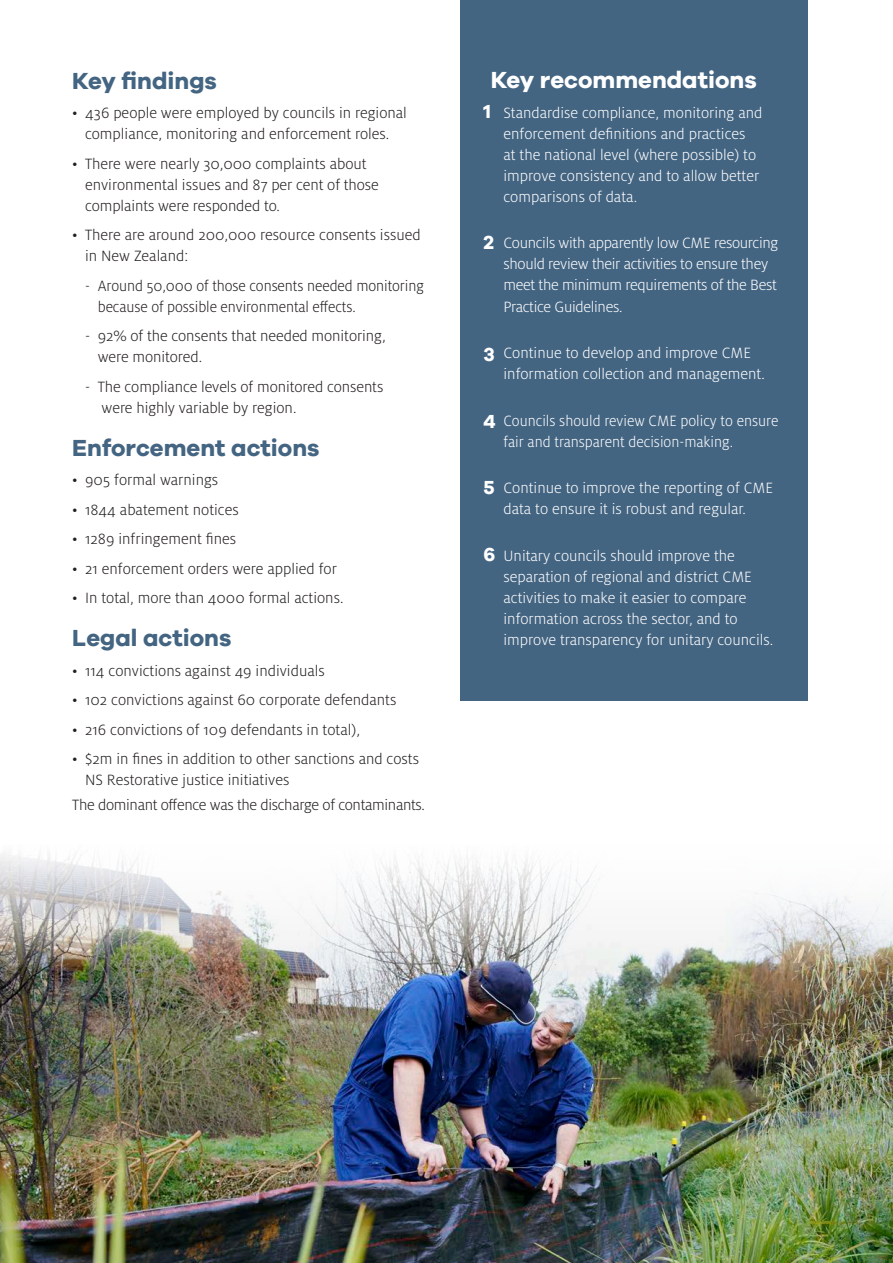
<style>
.page{position:relative;width:893px;height:1263px;background:#fff}
.page>*{position:absolute;margin:0;border:0;box-sizing:border-box;transform-origin:0 0}
.Paragraph_Style_1{font:700 24px "Galano Grotesque";color:#446582}
.Paragraph_Style_1-2{font:700 24px "Galano Grotesque";color:#fff}
.Paragraph_Style_1-3{font:700 19.5px "Galano Grotesque";color:#fff}
.Paragraph_Style_1-4{font:300 16.5px/21px "Milo Pro";color:#231f20}
.Paragraph_Style_1-5{font:300 16.5px/21px "Milo Pro";color:#fff}
.Paragraph_Style_1-6{font:300 16.5px/21px "Milo Pro";letter-spacing:-.02em;color:#fff}
.Paragraph_Style_1-7{font:300 16.5px/21px "Milo Pro";color:#231f20;scale:.96 1}
.Paragraph_Style_1-8{font:300 16.5px/21px "Milo Pro";color:#fff;scale:.96 1}
.Paragraph_Style_1-9{font:300 16.5px "Milo Pro";letter-spacing:-.02em;color:#231f20}
</style>
<div class="page">
<img style="left:0;top:854px;width:893px;height:409px">
<div style="left:460px;top:0;width:348px;height:701px;background:#446582"></div>
<p class="Paragraph_Style_1" style="left:72px;top:66px;width:146px">Key findings</p>
<p class="Paragraph_Style_1-4" style="left:72px;top:102px;width:336px;text-align:center">• 436 people were employed by councils in regional compliance, monitoring and enforcement roles.</p>
<p class="Paragraph_Style_1-4" style="left:85px;top:153px;width:295px;text-indent:-13px">• There were nearly 30,000 complaints about environmental issues and 87 per cent of those complaints were responded to.</p>
<p class="Paragraph_Style_1-4" style="left:85px;top:224px;width:337px;text-indent:-13px">• There are around 200,000 resource consents issued in New Zealand:</p>
<p class="Paragraph_Style_1-7" style="left:98px;top:275px;width:341px;text-indent:-13px">- Around 50,000 of those consents needed monitoring because of possible environmental effects.</p>
<p class="Paragraph_Style_1-4" style="left:98px;top:325px;width:289px;text-indent:-13px">- 92% of the consents that needed monitoring, were monitored.</p>
<p class="Paragraph_Style_1-4" style="left:102px;top:376px;width:283px;text-indent:-17px">- The compliance levels of monitored consents were highly variable by region.</p>
<p class="Paragraph_Style_1" style="left:72px;top:433px;width:249px">Enforcement actions</p>
<p class="Paragraph_Style_1-4" style="left:72px;top:469px;width:147px">• 905 formal warnings</p>
<p class="Paragraph_Style_1-4" style="left:72px;top:499px;width:168px">• 1844 abatement notices</p>
<p class="Paragraph_Style_1-4" style="left:72px;top:528px;width:165px">• 1289 infringement fines</p>
<p class="Paragraph_Style_1-4" style="left:72px;top:558px;width:266px">• 21 enforcement orders were applied for</p>
<p class="Paragraph_Style_1-4" style="left:72px;top:587px;width:273px">• In total, more than 4000 formal actions.</p>
<p class="Paragraph_Style_1" style="left:72px;top:623px;width:161px">Legal actions</p>
<p class="Paragraph_Style_1-4" style="left:72px;top:660px;width:254px">• 114 convictions against 49 individuals</p>
<p class="Paragraph_Style_1-4" style="left:72px;top:690px;width:326px">• 102 convictions against 60 corporate defendants</p>
<p class="Paragraph_Style_1-4" style="left:72px;top:719px;width:289px">• 216 convictions of 109 defendants in total),</p>
<p class="Paragraph_Style_1-4" style="left:85px;top:749px;width:335px;text-indent:-13px">• $2m in fines in addition to other sanctions and costs<br>NS Restorative justice initiatives</p>
<p class="Paragraph_Style_1-9" style="left:72px;top:796px;width:354px">The dominant offence was the discharge of contaminants.</p>
<p class="Paragraph_Style_1-2" style="left:491px;top:65px;width:268px">Key recommendations</p>
<p class="Paragraph_Style_1-5" style="left:503px;top:102px;width:260px">Standardise compliance, monitoring and enforcement definitions and practices<br>at the national level (where possible) to improve consistency and to allow better comparisons of data.</p>
<p class="Paragraph_Style_1-6" style="left:503px;top:233px;width:276px">Councils with apparently low CME resourcing should review their activities to ensure they meet the minimum requirements of the Best Practice Guidelines.</p>
<p class="Paragraph_Style_1-5" style="left:503px;top:342px;width:263px">Continue to develop and improve CME information collection and management.</p>
<p class="Paragraph_Style_1-8" style="left:503px;top:410px;width:288px">Councils should review CME policy to ensure fair and transparent decision-making.</p>
<p class="Paragraph_Style_1-5" style="left:503px;top:477px;width:271px">Continue to improve the reporting of CME data to ensure it is robust and regular.</p>
<p class="Paragraph_Style_1-5" style="left:503px;top:545px;width:271px">Unitary councils should improve the separation of regional and district CME activities to make it easier to compare information across the sector, and to improve transparency for unitary councils.</p>
<p class="Paragraph_Style_1-3" style="left:483px;top:100px;width:9px">1</p>
<p class="Paragraph_Style_1-3" style="left:483px;top:230px;width:12px">2</p>
<p class="Paragraph_Style_1-3" style="left:483px;top:342px;width:13px">3</p>
<p class="Paragraph_Style_1-3" style="left:483px;top:409px;width:14px">4</p>
<p class="Paragraph_Style_1-3" style="left:483px;top:476px;width:13px">5</p>
<p class="Paragraph_Style_1-3" style="left:483px;top:542px;width:13px">6</p>
</div>
